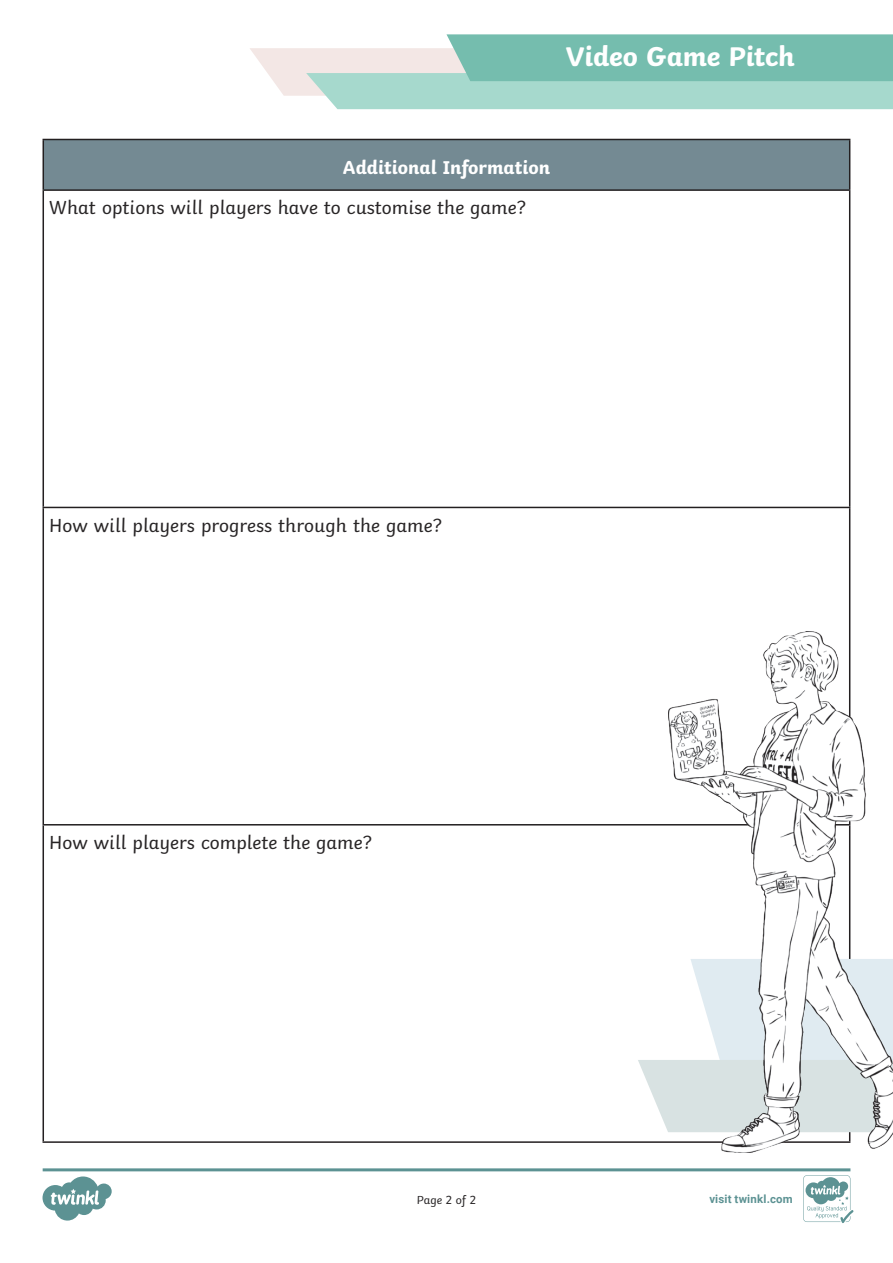
<style>
.page{position:relative;width:893px;height:1263px;background:#fff}
.page>*{position:absolute;margin:0;border:0;box-sizing:border-box;transform-origin:0 0}
.Heading_3{font:700 28.5px "Twinkl";letter-spacing:-.005em;color:#fff}
.KS2_Body_Copy{font:19.5px "Twinkl";color:#282526}
.KS2_Body_Copy-2{font:700 19.5px "Twinkl";color:#fff}
.t1{font:12px "Twinkl";letter-spacing:-.005em;color:#282526}
.t2{font:700 11.4px "Roboto";letter-spacing:.02em;color:#5c9293}
</style>
<div class="page">
<svg style="left:250px;top:34px;width:643px;height:75px;background:#a3d2c7"></svg>
<div style="left:43px;top:139px;width:807px;height:51px;background:#748a93"></div>
<hr style="left:43px;top:139px;width:807px;height:1px;background:#231f20">
<hr style="left:43px;top:140px;width:1px;height:49px;background:#231f20">
<hr style="left:849px;top:140px;width:1px;height:49px;background:#231f20">
<hr style="left:43px;top:189px;width:807px;height:2px;background:#231f20">
<hr style="left:43px;top:191px;width:1px;height:316px;background:#231f20">
<hr style="left:849px;top:191px;width:1px;height:316px;background:#231f20">
<hr style="left:43px;top:507px;width:807px;height:1px;background:#231f20">
<hr style="left:43px;top:508px;width:1px;height:316px;background:#231f20">
<hr style="left:849px;top:508px;width:1px;height:316px;background:#231f20">
<hr style="left:43px;top:824px;width:807px;height:1px;background:#231f20">
<hr style="left:43px;top:825px;width:1px;height:316px;background:#231f20">
<hr style="left:43px;top:1141px;width:807px;height:2px;background:#231f20">
<svg style="left:638px;top:1060px;width:30px;height:71px"></svg>
<img style="left:668px;top:631px;width:225px;height:521px">
<svg style="left:43px;top:1168px;width:810px;height:55px"></svg>
<p class="Heading_3" style="left:566px;top:33px;width:230px">Video Game Pitch</p>
<p class="KS2_Body_Copy-2" style="left:343px;top:151px;width:209px">Additional Information</p>
<p class="KS2_Body_Copy" style="left:49px;top:193px;width:478px">What options will players have to customise the game?</p>
<p class="KS2_Body_Copy" style="left:49px;top:510px;width:394px">How will players progress through the game?</p>
<p class="KS2_Body_Copy" style="left:49px;top:827px;width:324px">How will players complete the game?</p>
<p class="t1" style="left:417px;top:1191px;width:61px">Page 2 of 2</p>
<p class="t2" style="left:709px;top:1191px;width:85px">visit twinkl.com</p>
</div>
